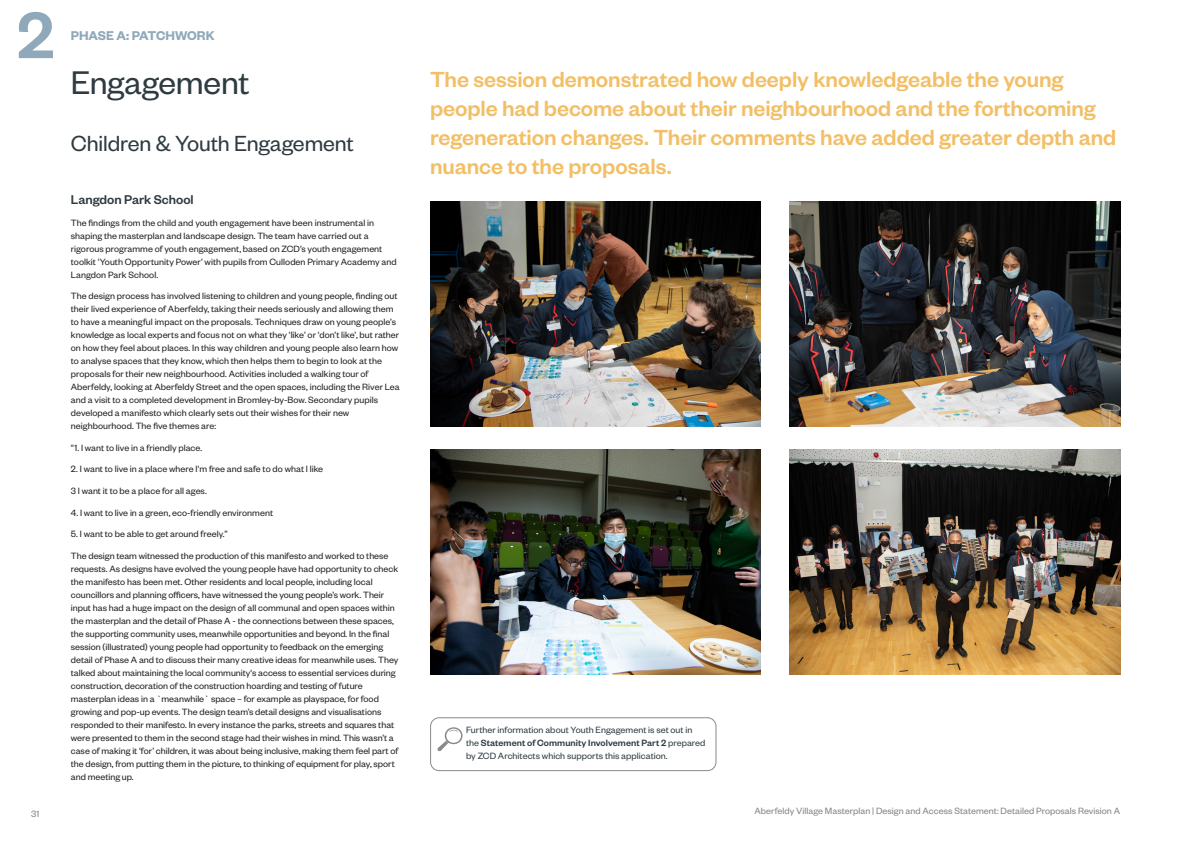
<style>
.page{position:relative;width:1191px;height:842px;background:#fff}
.page>*{position:absolute;margin:0;border:0;box-sizing:border-box;transform-origin:0 0}
.t1{font:500 72px "Founders Grotesk";color:#8fa9ba}
.Page_Title{font:36px "Founders Grotesk";letter-spacing:-.01em;color:#2e3b40}
.Yellow_headline{font:500 24px/28.8px "Founders Grotesk";letter-spacing:-.005em;color:#f2bf66}
.Page_Subtitle{font:24px "Founders Grotesk";letter-spacing:-.005em;color:#2e3b40}
.Body_Heading{font:500 14px "Founders Grotesk";color:#2e3b40}
.t2{font:600 14px "Founders Grotesk";letter-spacing:-.005em;color:#8fa9ba}
.Body_text{font:10px/13px "Founders Grotesk";color:#231f20}
.Body_text-2{font:10px/13px "Founders Grotesk";letter-spacing:.005em;color:#2e3b40}
.t3{font:10px "Founders Grotesk";letter-spacing:.005em;color:#808388}
.s1{font-weight:500}
</style>
<div class="page">
<div style="left:430px;top:717px;width:286px;height:54px;border:1px solid #8a8a8e;border-radius:9px"></div>
<svg style="left:437px;top:727px;width:26px;height:24px"></svg>
<img style="left:430px;top:450px;width:331px;height:225px">
<img style="left:789px;top:450px;width:331px;height:225px">
<img style="left:430px;top:202px;width:331px;height:225px">
<img style="left:789px;top:202px;width:331px;height:225px">
<h1 class="t1" style="left:17px;top:-10px;width:38px">2</h1>
<p class="t3" style="left:31px;top:808px;width:10px">31</p>
<h3 class="t2" style="left:71px;top:27px;width:145px">PHASE A: PATCHWORK</h3>
<p class="Page_Title" style="left:71px;top:60px;width:180px">Engagement</p>
<p class="Page_Subtitle" style="left:71px;top:128px;width:284px">Children &amp; Youth Engagement</p>
<p class="Body_Heading" style="left:71px;top:191px;width:124px">Langdon Park School</p>
<p class="Body_text" style="left:71px;top:216px;width:327px">The findings from the child and youth engagement have been instrumental in shaping the masterplan and landscape design. The team have carried out a rigorous programme of youth engagement, based on ZCD’s youth engagement toolkit ‘Youth Opportunity Power’ with pupils from Culloden Primary Academy and Langdon Park School.</p>
<p class="Body_text" style="left:71px;top:289px;width:330px">The design process has involved listening to children and young people, finding out their lived experience of Aberfeldy, taking their needs seriously and allowing them to have a meaningful impact on the proposals. Techniques draw on young people’s knowledge as local experts and focus not on what they ‘like’ or ‘don’t like’, but rather on how they feel about places. In this way children and young people also learn how to analyse spaces that they know, which then helps them to begin to look at the proposals for their new neighbourhood. Activities included a walking tour of Aberfeldy, looking at Aberfeldy Street and the open spaces, including the River Lea and a visit to a completed development in Bromley-by-Bow. Secondary pupils developed a manifesto which clearly sets out their wishes for their new neighbourhood. The five themes are:</p>
<p class="Body_text" style="left:71px;top:441px;width:133px">“1. I want to live in a friendly place.</p>
<p class="Body_text" style="left:71px;top:462px;width:254px">2. I want to live in a place where I'm free and safe to do what I like</p>
<p class="Body_text" style="left:71px;top:484px;width:137px">3 I want it to be a place for all ages.</p>
<p class="Body_text" style="left:71px;top:505px;width:204px">4. I want to live in a green, eco-friendly environment</p>
<p class="Body_text" style="left:71px;top:527px;width:158px">5. I want to be able to get around freely.”</p>
<p class="Body_text" style="left:71px;top:548px;width:329px">The design team witnessed the production of this manifesto and worked to these requests. As designs have evolved the young people have had opportunity to check the manifesto has been met. Other residents and local people, including local councillors and planning officers, have witnessed the young people’s work. Their input has had a huge impact on the design of all communal and open spaces within the masterplan and the detail of Phase A - the connections between these spaces, the supporting community uses, meanwhile opportunities and beyond. In the final session (illustrated) young people had opportunity to feedback on the emerging detail of Phase A and to discuss their many creative ideas for meanwhile uses. They talked about maintaining the local community's access to essential services during construction, decoration of the construction hoarding and testing of future masterplan ideas in a `meanwhile` space – for example as playspace, for food growing and pop-up events. The design team’s detail designs and visualisations responded to their manifesto. In every instance the parks, streets and squares that were presented to them in the second stage had their wishes in mind. This wasn’t a case of making it ‘for’ children, it was about being inclusive, making them feel part of the design, from putting them in the picture, to thinking of equipment for play, sport and meeting up.</p>
<p class="Yellow_headline" style="left:430px;top:64px;width:688px">The session demonstrated how deeply knowledgeable the young people had become about their neighbourhood and the forthcoming regeneration changes. Their comments have added greater depth and nuance to the proposals.</p>
<p class="Body_text-2" style="left:466px;top:723px;width:241px">Further information about Youth Engagement is set out in the <span class="s1">Statement of Community Involvement Part 2</span> prepared by ZCD Architects which supports this application.</p>
<p class="t3" style="left:754px;top:805px;width:367px">Aberfeldy Village Masterplan | Design and Access Statement: Detailed Proposals Revision A</p>
</div>
